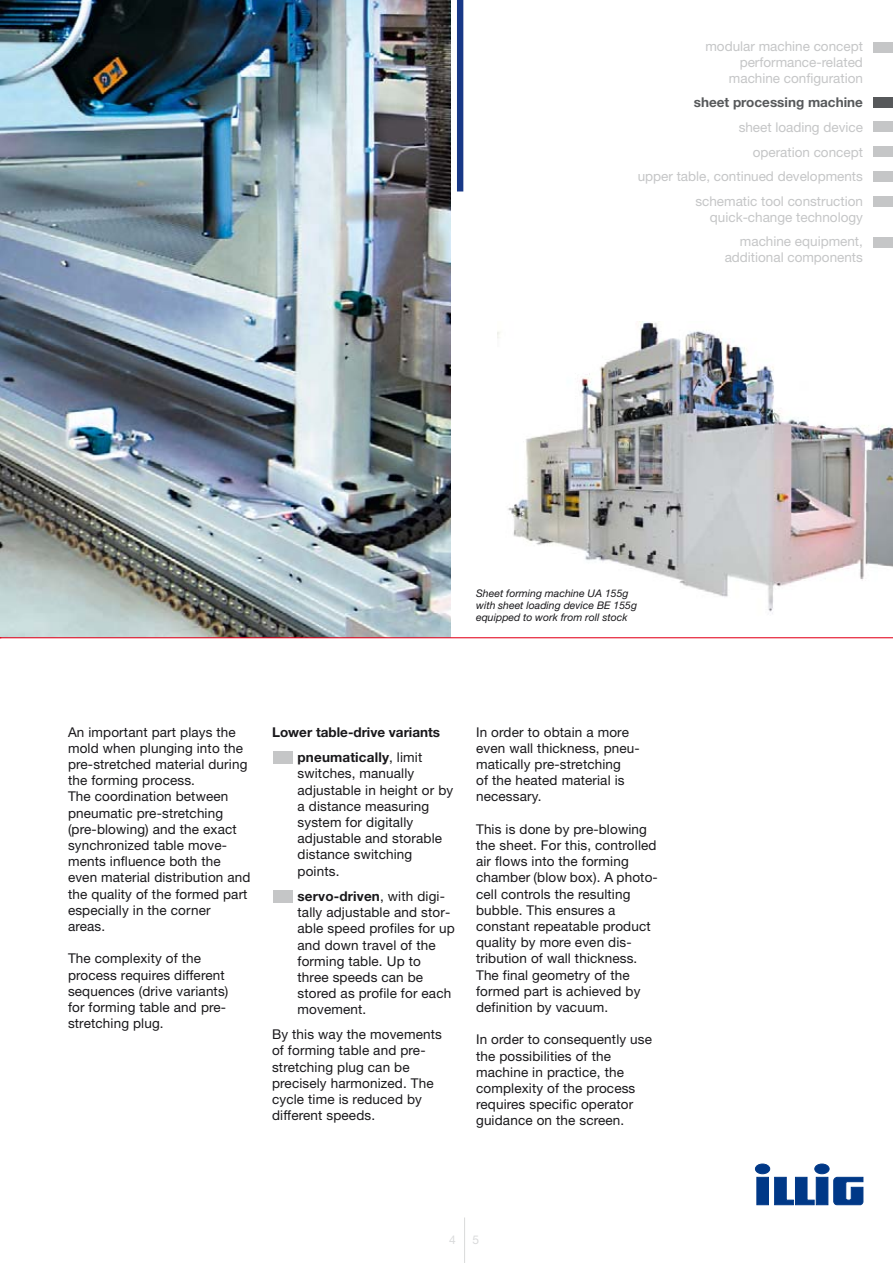
<style>
.page{position:relative;width:893px;height:1263px;background:#fff}
.page>*{position:absolute;margin:0;border:0;box-sizing:border-box;transform-origin:0 0}
.t1{font:13.5px/16.2px "Helvetica Neue";letter-spacing:.01em;color:#19181b}
.t2{font:13.5px/24.6px "Helvetica Neue";color:#c5c6c7;text-align:right}
.t3{font:700 13.5px/25.5px "Helvetica Neue";color:#19181b;text-align:center}
.t4{font:700 13.5px "Helvetica Neue";color:#57595b}
.t5{font:12px "Helvetica Neue";color:#d9dadb}
.t6{font:italic 10.5px/12px "Helvetica Neue";color:#19181b}
.s1{font-weight:400}
.s2{font-weight:700}
</style>
<div class="page">
<img style="left:0;top:0;width:451px;height:637px">
<img style="left:497px;top:321px;width:396px;height:293px">
<hr style="left:0;top:637px;width:893px;height:1px;background:#e2001a">
<div style="left:457px;top:0;width:6px;height:192px;background:#183887"></div>
<hr style="left:464px;top:1217px;width:1px;height:46px;background:#d9dadb">
<div style="left:274px;top:890px;width:19px;height:13px;background:#c5c6c7"></div>
<div style="left:274px;top:751px;width:19px;height:13px;background:#c5c6c7"></div>
<svg style="left:755px;top:1164px;width:108px;height:41px"></svg>
<div style="left:873px;top:42px;width:20px;height:10px;background:#c5c6c7"></div>
<div style="left:873px;top:122px;width:20px;height:10px;background:#c5c6c7"></div>
<div style="left:873px;top:97px;width:20px;height:11px;background:#57595b"></div>
<div style="left:873px;top:146px;width:20px;height:11px;background:#c5c6c7"></div>
<div style="left:873px;top:171px;width:20px;height:11px;background:#c5c6c7"></div>
<div style="left:873px;top:196px;width:20px;height:10px;background:#c5c6c7"></div>
<div style="left:873px;top:237px;width:20px;height:11px;background:#c5c6c7"></div>
<p class="t2" style="left:705px;top:40px;width:159px;line-height:15.8px">modular machine concept performance-related machine configuration</p>
<p class="t4" style="left:694px;top:98px;width:171px">sheet processing machine</p>
<p class="t2" style="left:638px;top:116px;width:227px">sheet loading device<br>operation concept<br>upper table, continued developments schematic tool construction</p>
<p class="t2" style="left:710px;top:206px;width:154px">quick-change technology machine equipment,</p>
<p class="t2" style="left:725px;top:246px;width:140px">additional components</p>
<p class="t6" style="left:476px;top:588px;width:163px">Sheet forming machine UA 155g with sheet loading device BE 155g equipped to work from roll stock</p>
<p class="t1" style="left:68px;top:725px;width:184px">An important part plays the mold when plunging into the pre-stretched material during the forming process.<br>The coordination between pneumatic pre-stretching (pre-blowing) and the exact synchronized table move&shy;ments influence both the even material distribution and the quality of the formed part especially in the corner areas.</p>
<p class="t1" style="left:68px;top:952px;width:162px">The complexity of the process requires different sequences (drive variants) for forming table and pre&shy;stretching plug.</p>
<p class="t3" style="left:272px;top:720px;width:170px">Lower table-drive variants pneumatically<span class="s1">, limit</span></p>
<p class="t1" style="left:298px;top:767px;width:157px">switches, manually adjustable in height or by a distance measuring system for digitally adjustable and storable distance switching points.</p>
<p class="t1" style="left:298px;top:890px;width:159px"><span class="s2">servo-driven</span>, with digi&shy;tally adjustable and stor&shy;able speed profiles for up and down travel of the forming table. Up to three speeds can be stored as profile for each movement.</p>
<p class="t1" style="left:272px;top:1028px;width:171px">By this way the movements of forming table and pre&shy;stretching plug can be precisely harmonized. The cycle time is reduced by different speeds.</p>
<p class="t1" style="left:476px;top:725px;width:165px">In order to obtain a more even wall thickness, pneu&shy;matically pre-stretching<br>of the heated material is necessary.</p>
<p class="t1" style="left:476px;top:822px;width:183px">This is done by pre-blowing the sheet. For this, controlled air flows into the forming chamber (blow box). A photo - cell controls the resulting bubble. This ensures a constant repeatable product quality by more even dis - tribution of wall thickness.<br>The final geometry of the formed part is achieved by definition by vacuum.</p>
<p class="t1" style="left:476px;top:1033px;width:177px">In order to consequently use the possibilities of the machine in practice, the complexity of the process requires specific operator guidance on the screen.</p>
<p class="t5" style="left:449px;top:1236px;width:8px">4</p>
<p class="t5" style="left:473px;top:1236px;width:8px">5</p>
</div>
